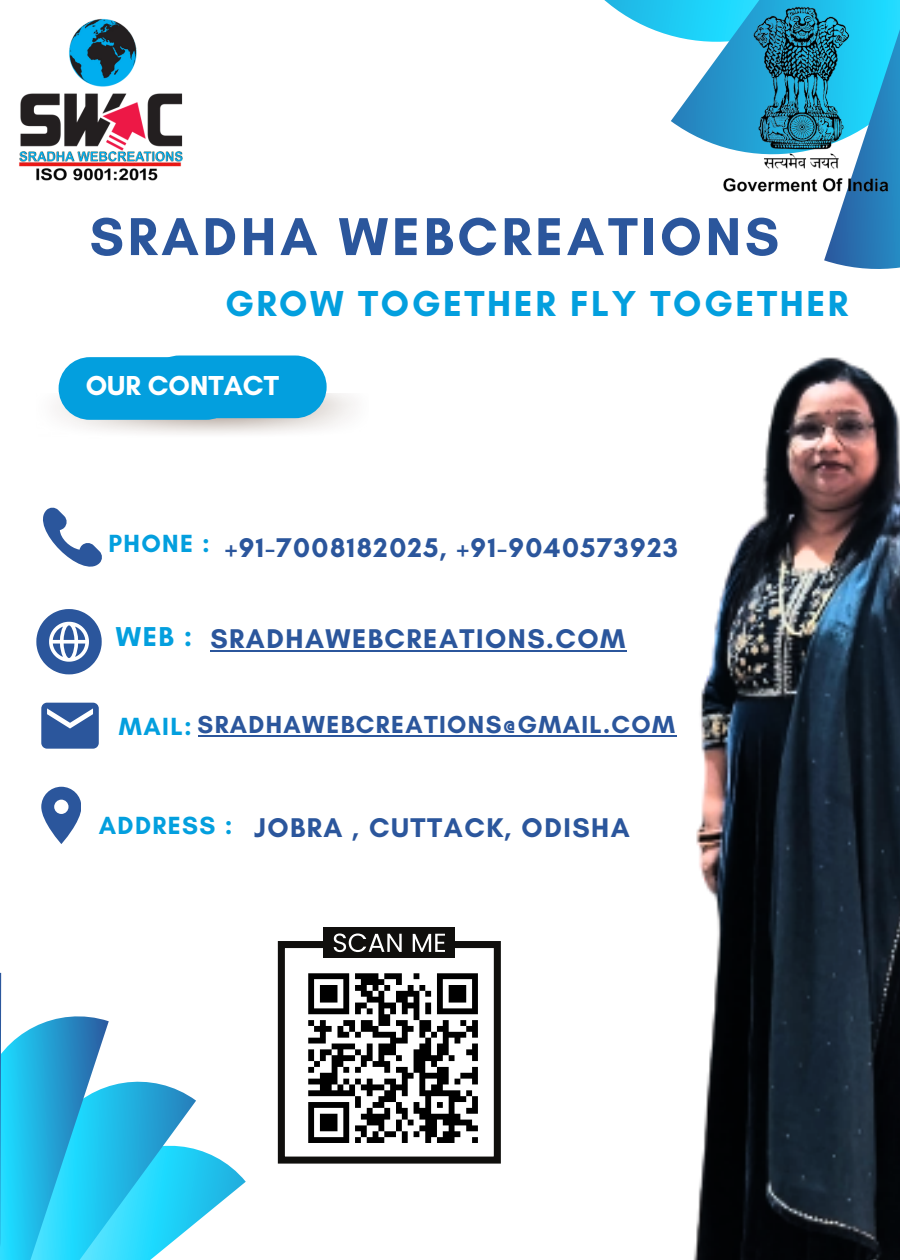
<style>
.page{position:relative;width:900px;height:1260px;background:#fff}
.page>*{position:absolute;margin:0;border:0;box-sizing:border-box;transform-origin:0 0}
.t1{font:700 54.25px "Glacial Indifference";letter-spacing:.07em;color:#2b569c}
.t2{font:700 36.75px "Glacial Indifference";letter-spacing:.07em;color:#039fde}
.t3{font:700 28px "Glacial Indifference";color:#fff}
.t4{font:700 27.75px "Glacial Indifference";color:#039fde}
.t5{font:700 27.5px "Glacial Indifference";letter-spacing:.055em;color:#2b569c}
.t6{font:700 25.25px "Glacial Indifference";letter-spacing:.055em;color:#039fde}
.t7{font:700 25px "Glacial Indifference";letter-spacing:.055em;color:#2b569c}
.s1{font-size:25.25px;color:#039fde}
</style>
<div class="page">
<svg style="left:604px;top:0;width:296px;height:269px"></svg>
<svg style="left:0;top:973px;width:246px;height:287px"></svg>
<img style="left:57px;top:394px;width:296px;height:40px">
<div style="left:59px;top:357px;width:178px;height:63px;background:#039fde;border-radius:31px"></div>
<div style="left:148px;top:356px;width:178px;height:62px;background:#039fde;border-radius:31px"></div>
<svg style="left:43px;top:507px;width:59px;height:60px"></svg>
<svg style="left:41px;top:787px;width:40px;height:57px"></svg>
<svg style="left:41px;top:703px;width:58px;height:46px;background:#456ba8"></svg>
<svg style="left:36px;top:609px;width:66px;height:65px"></svg>
<img style="left:693px;top:357px;width:207px;height:903px">
<svg style="left:308px;top:973px;width:170px;height:170px"></svg>
<div style="left:323px;top:927px;width:132px;height:31px;background:#100f0d"></div>
<div style="left:278px;top:941px;width:223px;height:223px;border:7px solid #100f0d"></div>
<svg style="left:334px;top:934px;width:68px;height:18px"></svg>
<svg style="left:413px;top:934px;width:32px;height:18px"></svg>
<img style="left:702px;top:0;width:198px;height:206px">
<img style="left:19px;top:18px;width:163px;height:163px">
<hr style="left:198px;top:735px;width:479px;height:2px;background:#2b569c">
<hr style="left:210px;top:650px;width:417px;height:2px;background:#2b569c">
<p class="t1" style="left:90px;top:204px;width:691px">SRADHA WEBCREATIONS</p>
<p class="t2" style="left:225px;top:281px;width:625px">GROW TOGETHER FLY TOGETHER</p>
<p class="t3" style="left:86px;top:369px;width:195px">OUR CONTACT</p>
<p class="t6" style="left:108px;top:528px;width:103px">PHONE :</p>
<p class="t5" style="left:225px;top:531px;width:454px">+91-7008182025, +91-9040573923</p>
<p class="t4" style="left:116px;top:619px;width:78px">WEB :</p>
<p class="t5" style="left:210px;top:622px;width:417px">SRADHAWEBCREATIONS.COM</p>
<p class="t7" style="left:119px;top:709px;width:558px"><span class="s1">MAIL:</span> SRADHAWEBCREATIONS@GMAIL.COM</p>
<p class="t6" style="left:99px;top:810px;width:135px">ADDRESS :</p>
<p class="t5" style="left:254px;top:811px;width:377px">JOBRA , CUTTACK, ODISHA</p>
</div>
